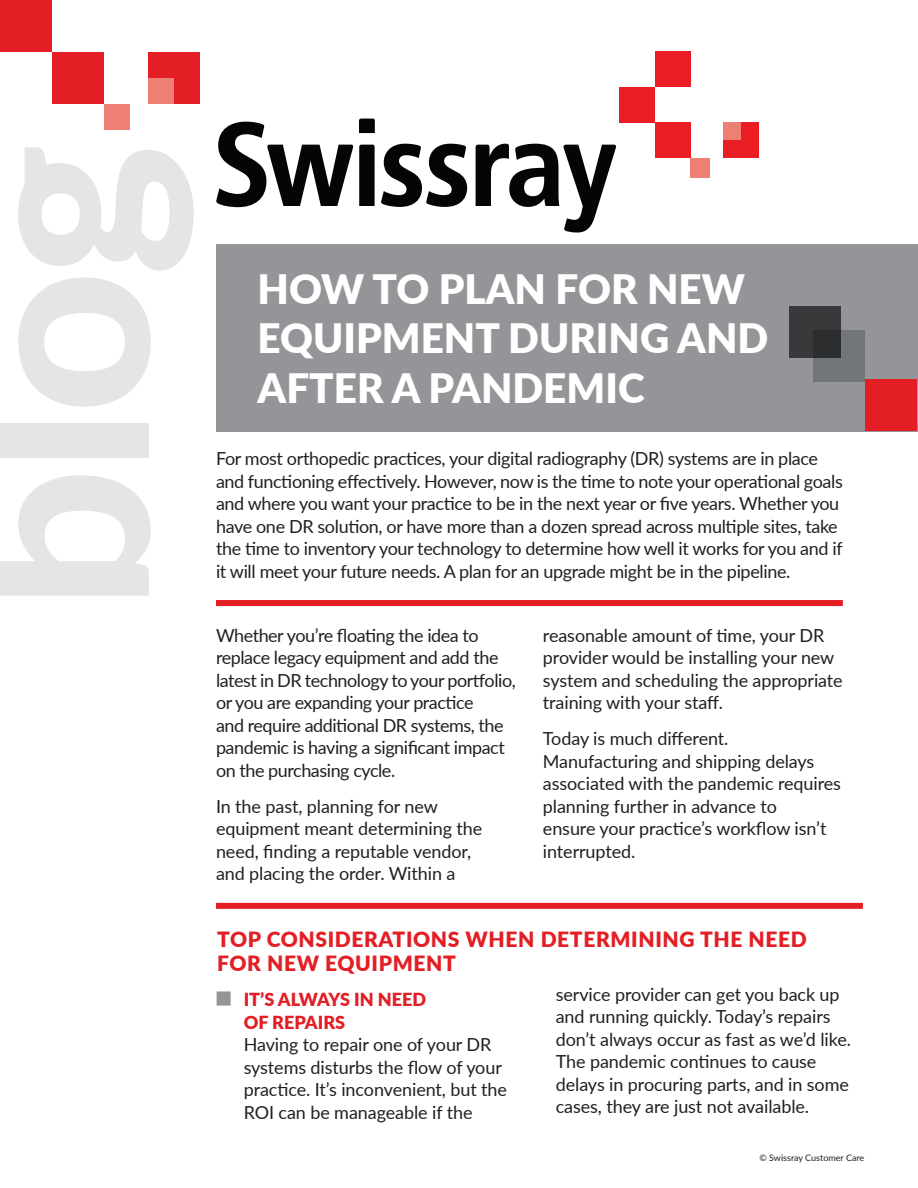
<style>
.page{position:relative;width:918px;height:1188px;background:#fff}
.page>*{position:absolute;margin:0;border:0;box-sizing:border-box;transform-origin:0 0}
.t1{font:800 249.3px "Lato";color:#e4e5e7}
.t2{font:900 40.5px/49.5px "Lato";color:#fff}
.t3{font:900 21px/24px "Lato";letter-spacing:.03em;color:#e31e24}
.t4{font:18px/22.5px "Lato";letter-spacing:-.02em;color:#231f20}
.t5{font:900 18px/22.5px "Lato";color:#e31e24}
.t6{font:9px "Lato";color:#231f20}
.s1{font-family:"Instantdecor";font-weight:400;font-size:25.5px;color:#939598}
</style>
<div class="page">
<div style="left:216px;top:244px;width:702px;height:188px;background:#939598"></div>
<div style="left:216px;top:600px;width:627px;height:6px;background:#e31e24"></div>
<div style="left:865px;top:379px;width:52px;height:52px;background:#e31e24"></div>
<div style="left:789px;top:306px;width:52px;height:51px;background:#39393c"></div>
<svg style="left:813px;top:330px;width:52px;height:52px;fill:#737679"></svg>
<div style="left:216px;top:903px;width:647px;height:6px;background:#e31e24"></div>
<div style="left:655px;top:51px;width:36px;height:36px;background:#e91d23"></div>
<div style="left:620px;top:87px;width:35px;height:35px;background:#e91d23"></div>
<div style="left:655px;top:123px;width:36px;height:35px;background:#e91d23"></div>
<div style="left:723px;top:123px;width:36px;height:35px;background:#e91d23"></div>
<div style="left:691px;top:158px;width:19px;height:19px;background:#ed7f75"></div>
<div style="left:723px;top:123px;width:18px;height:17px;background:#ed7f75"></div>
<svg style="left:216px;top:122px;width:137px;height:85px"></svg>
<svg style="left:359px;top:119px;width:16px;height:87px"></svg>
<svg style="left:381px;top:144px;width:86px;height:63px"></svg>
<svg style="left:476px;top:144px;width:140px;height:89px"></svg>
<div style="left:0;top:0;width:52px;height:52px;background:#e31e24"></div>
<div style="left:52px;top:52px;width:52px;height:52px;background:#e31e24"></div>
<div style="left:148px;top:52px;width:52px;height:52px;background:#e31e24"></div>
<div style="left:148px;top:78px;width:26px;height:26px;background:#ed7f75"></div>
<div style="left:104px;top:104px;width:26px;height:26px;background:#ed7f75"></div>
<h1 class="t1" style="left:-37px;top:610px;width:468px;rotate:-90deg">blog</h1>
<h2 class="t2" style="left:258px;top:268px;width:512px">HOW TO PLAN FOR NEW<br>EQUIPMENT DURING AND<br>AFTER A PANDEMIC</h2>
<p class="t4" style="left:216px;top:446px;width:628px">For most orthopedic practices, your digital radiography (DR) systems are in place and functioning effectively. However, now is the time to note your operational goals and where you want your practice to be in the next year or five years. Whether you have one DR solution, or have more than a dozen spread across multiple sites, take the time to inventory your technology to determine how well it works for you and if it will meet your future needs. A plan for an upgrade might be in the pipeline.</p>
<p class="t4" style="left:216px;top:623px;width:301px">Whether you’re floating the idea to replace legacy equipment and add the latest in DR technology to your portfolio, or you are expanding your practice<br>and require additional DR systems, the pandemic is having a significant impact on the purchasing cycle.</p>
<p class="t4" style="left:216px;top:794px;width:268px">In the past, planning for new equipment meant determining the need, finding a reputable vendor, and placing the order. Within a</p>
<p class="t4" style="left:543px;top:623px;width:301px">reasonable amount of time, your DR provider would be installing your new system and scheduling the appropriate training with your staff.</p>
<p class="t4" style="left:543px;top:727px;width:300px">Today is much different.<br>Manufacturing and shipping delays associated with the pandemic requires planning further in advance to<br>ensure your practice’s workflow isn’t interrupted.</p>
<p class="t3" style="left:217px;top:929px;width:591px">TOP CONSIDERATIONS WHEN DETERMINING THE NEED<br>FOR NEW EQUIPMENT</p>
<p class="t5" style="left:244px;top:990px;width:184px;text-indent:-28px"><span class="s1">q</span> IT’S ALWAYS IN NEED<br>OF REPAIRS</p>
<p class="t4" style="left:244px;top:1033px;width:265px">Having to repair one of your DR systems disturbs the flow of your practice. It’s inconvenient, but the<br>ROI can be manageable if the</p>
<p class="t4" style="left:556px;top:982px;width:297px">service provider can get you back up and running quickly. Today’s repairs don’t always occur as fast as we’d like.<br>The pandemic continues to cause delays in procuring parts, and in some cases, they are just not available.</p>
<p class="t6" style="left:759px;top:1151px;width:106px">© Swissray Customer Care</p>
</div>
